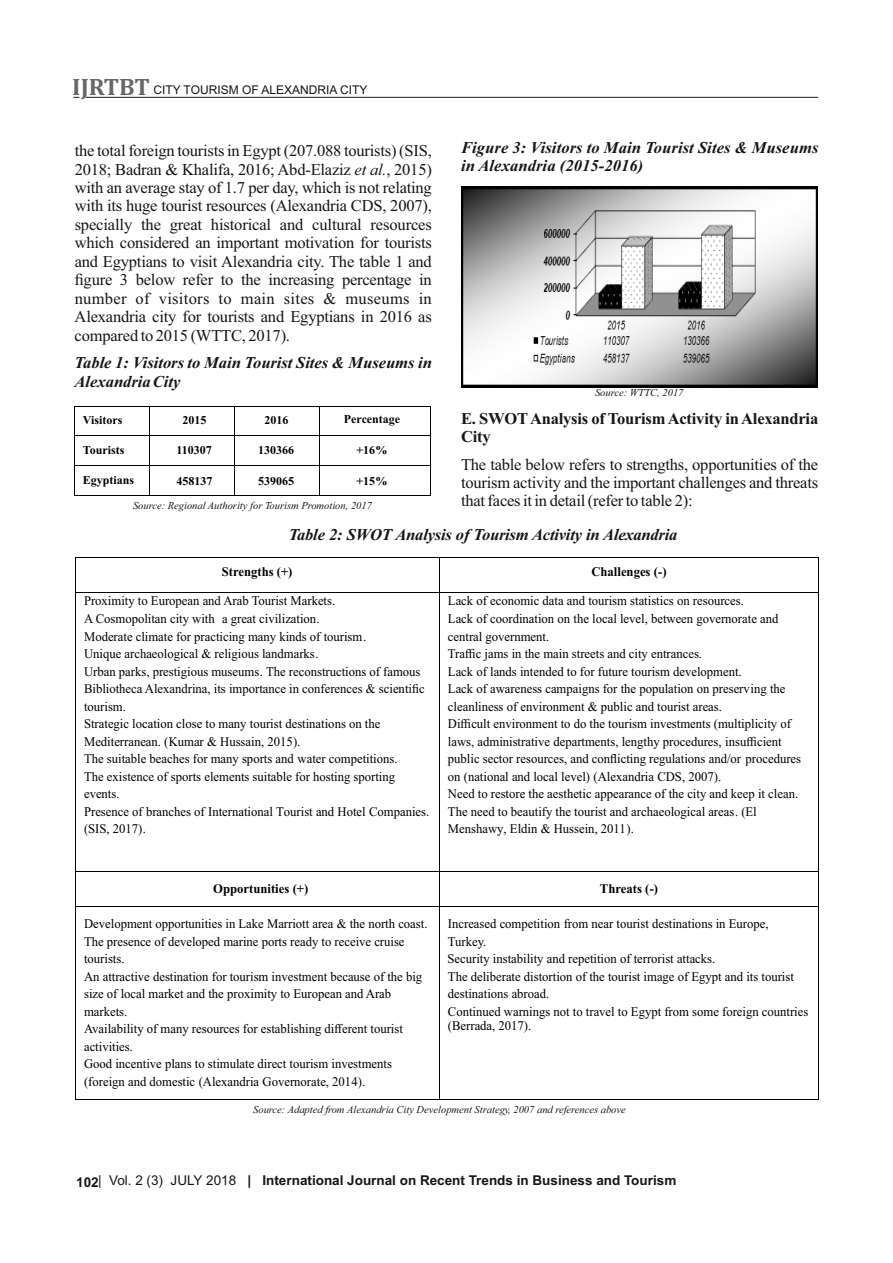
<style>
.page{position:relative;width:893px;height:1263px;background:#fff}
.page>*{position:absolute;margin:0;border:0;box-sizing:border-box;transform-origin:0 0}
.t1{font:16.5px/18.5px "Times New Roman";letter-spacing:-.015em;color:#151616;text-align:justify}
.t2{font:italic 700 16.5px/18.5px "Times New Roman";color:#151616}
.t3{font:700 16.5px/18.3px "Times New Roman";letter-spacing:-.015em;color:#151616}
.t4{font:700 13.5px "Arial";color:#151616}
.t5{font:13.2px/17.5px "Times New Roman";color:#000;scale:.96 1}
.t6{font:700 13.2px "Times New Roman";color:#000;scale:.96 1}
.t7{font:700 12px "Times New Roman";color:#000}
.t8{font:12px "Arial";color:#151616}
.t9{font:italic 10.5px "Times New Roman";color:#151616}
.s1{font-family:"Cambria";font-weight:700;font-size:24px;color:#686868}
.s2{font-style:italic}
.s3{font-weight:400}
</style>
<div class="page">
<hr style="left:86px;top:97px;width:732px;height:1px;background:#231f20">
<hr style="left:75px;top:406px;width:98px;height:1px;background:#000">
<hr style="left:150px;top:406px;width:106px;height:1px;background:#000">
<hr style="left:235px;top:406px;width:95px;height:1px;background:#000">
<hr style="left:320px;top:406px;width:111px;height:1px;background:#000">
<hr style="left:75px;top:435px;width:98px;height:1px;background:#000">
<hr style="left:150px;top:435px;width:106px;height:1px;background:#000">
<hr style="left:235px;top:435px;width:95px;height:1px;background:#000">
<hr style="left:320px;top:435px;width:111px;height:1px;background:#000">
<hr style="left:75px;top:465px;width:98px;height:1px;background:#000">
<hr style="left:150px;top:465px;width:106px;height:1px;background:#000">
<hr style="left:235px;top:465px;width:95px;height:1px;background:#000">
<hr style="left:320px;top:465px;width:111px;height:1px;background:#000">
<svg style="left:74px;top:406px;width:1px;height:90px"></svg>
<hr style="left:75px;top:495px;width:98px;height:1px;background:#000">
<hr style="left:150px;top:495px;width:106px;height:1px;background:#000">
<hr style="left:235px;top:495px;width:95px;height:1px;background:#000">
<hr style="left:320px;top:495px;width:111px;height:1px;background:#000">
<svg style="left:430px;top:407px;width:1px;height:88px"></svg>
<img style="left:461px;top:186px;width:357px;height:202px">
<hr style="left:439px;top:557px;width:1px;height:35px;background:#000">
<hr style="left:75px;top:592px;width:364px;height:1px;background:#000">
<hr style="left:75px;top:557px;width:743px;height:1px;background:#000">
<hr style="left:440px;top:592px;width:379px;height:1px;background:#000">
<hr style="left:75px;top:557px;width:1px;height:525px;background:#000">
<hr style="left:439px;top:593px;width:1px;height:489px;background:#000">
<hr style="left:818px;top:557px;width:1px;height:525px;background:#000">
<hr style="left:76px;top:871px;width:363px;height:1px;background:#000">
<hr style="left:440px;top:871px;width:378px;height:1px;background:#000">
<hr style="left:76px;top:906px;width:363px;height:1px;background:#000">
<hr style="left:440px;top:906px;width:378px;height:1px;background:#000">
<hr style="left:75px;top:907px;width:1px;height:192px;background:#000">
<hr style="left:76px;top:1099px;width:363px;height:1px;background:#000">
<hr style="left:439px;top:907px;width:1px;height:192px;background:#000">
<hr style="left:440px;top:1099px;width:378px;height:1px;background:#000">
<hr style="left:818px;top:907px;width:1px;height:192px;background:#000">
<p class="t8" style="left:72px;top:85px;width:297px"><span class="s1">IJRTBT</span> CITY TOURISM OF ALEXANDRIA CITY</p>
<p class="t1" style="left:75px;top:143px;width:359px">the total foreign tourists in Egypt (207.088 tourists) (SIS, 2018; Badran &amp; Khalifa, 2016; Abd-Elaziz <span class="s2">et al.</span>, 2015) with an average stay of 1.7 per day, which is not relating with its huge tourist resources (Alexandria CDS, 2007), specially the great historical and cultural resources which considered an important motivation for tourists and Egyptians to visit Alexandria city. The table 1 and figure 3 below refer to the increasing percentage in number of visitors to main sites &amp; museums in Alexandria city for tourists and Egyptians in 2016 as compared to 2015 (WTTC, 2017).</p>
<p class="t2" style="left:75px;top:355px;width:359px">Table 1: Visitors to Main Tourist Sites &amp; Museums in<br>Alexandria City</p>
<p class="t7" style="left:83px;top:416px;width:41px">Visitors</p>
<p class="t7" style="left:182px;top:416px;width:25px">2015</p>
<p class="t7" style="left:264px;top:416px;width:25px">2016</p>
<p class="t7" style="left:344px;top:415px;width:58px">Percentage</p>
<p class="t7" style="left:83px;top:446px;width:43px">Tourists</p>
<p class="t7" style="left:177px;top:446px;width:37px">110307</p>
<p class="t7" style="left:258px;top:446px;width:37px">130366</p>
<p class="t7" style="left:356px;top:446px;width:32px">+16%</p>
<p class="t7" style="left:83px;top:476px;width:53px">Egyptians</p>
<p class="t7" style="left:177px;top:477px;width:37px">458137</p>
<p class="t7" style="left:258px;top:477px;width:37px">539065</p>
<p class="t7" style="left:356px;top:477px;width:32px">+15%</p>
<p class="t9" style="left:133px;top:501px;width:241px">Source: Regional Authority for Tourism Promotion, 2017</p>
<p class="t2" style="left:461px;top:140px;width:359px">Figure 3: Visitors to Main Tourist Sites &amp; Museums in Alexandria (2015-2016)</p>
<p class="t9" style="left:595px;top:389px;width:90px">Source: WTTC, 2017</p>
<p class="t3" style="left:461px;top:411px;width:359px">E. SWOT Analysis of Tourism Activity in Alexandria<br>City</p>
<p class="t1" style="left:461px;top:456px;width:359px">The table below refers to strengths, opportunities of the tourism activity and the important challenges and threats that faces it in detail (refer to table 2):</p>
<p class="t2" style="left:289px;top:527px;width:390px">Table 2: SWOT Analysis of Tourism Activity in Alexandria</p>
<p class="t6" style="left:222px;top:566px;width:75px">Strengths (+)</p>
<p class="t6" style="left:591px;top:566px;width:80px">Challenges (-)</p>
<p class="t5" style="left:84px;top:593px;width:361px">Proximity to European and Arab Tourist Markets.<br>A Cosmopolitan city with a great civilization.<br>Moderate climate for practicing many kinds of tourism.<br>Unique archaeological &amp; religious landmarks.<br>Urban parks, prestigious museums. The reconstructions of famous Bibliotheca Alexandrina, its importance in conferences &amp; scientific tourism.<br>Strategic location close to many tourist destinations on the Mediterranean. (Kumar &amp; Hussain, 2015).<br>The suitable beaches for many sports and water competitions.<br>The existence of sports elements suitable for hosting sporting events.<br>Presence of branches of International Tourist and Hotel Companies. (SIS, 2017).</p>
<p class="t5" style="left:448px;top:593px;width:369px">Lack of economic data and tourism statistics on resources.<br>Lack of coordination on the local level, between governorate and central government.<br>Traffic jams in the main streets and city entrances.<br>Lack of lands intended to for future tourism development.<br>Lack of awareness campaigns for the population on preserving the cleanliness of environment &amp; public and tourist areas.<br>Difficult environment to do the tourism investments (multiplicity of laws, administrative departments, lengthy procedures, insufficient public sector resources, and conflicting regulations and/or procedures on (national and local level) (Alexandria CDS, 2007).<br>Need to restore the aesthetic appearance of the city and keep it clean.<br>The need to beautify the tourist and archaeological areas. (El Menshawy, Eldin &amp; Hussein, 2011).</p>
<p class="t6" style="left:213px;top:884px;width:100px">Opportunities (+)</p>
<p class="t6" style="left:600px;top:884px;width:62px">Threats (-)</p>
<p class="t5" style="left:84px;top:916px;width:359px">Development opportunities in Lake Marriott area &amp; the north coast.<br>The presence of developed marine ports ready to receive cruise tourists.<br>An attractive destination for tourism investment because of the big size of local market and the proximity to European and Arab markets.<br>Availability of many resources for establishing different tourist activities.<br>Good incentive plans to stimulate direct tourism investments (foreign and domestic (Alexandria Governorate, 2014).</p>
<p class="t5" style="left:448px;top:916px;width:377px">Increased competition from near tourist destinations in Europe, Turkey.<br>Security instability and repetition of terrorist attacks.<br>The deliberate distortion of the tourist image of Egypt and its tourist destinations abroad.<br>Continued warnings not to travel to Egypt from some foreign countries</p>
<p class="t5" style="left:448px;top:1018px;width:88px">(Berrada, 2017).</p>
<p class="t9" style="left:253px;top:1105px;width:374px">Source: Adapted from Alexandria City Development Strategy, 2007 and references above</p>
<p class="t4" style="left:76px;top:1175px;width:601px">102<span class="s3">| Vol. 2 (3) JULY 2018</span> | International Journal on Recent Trends in Business and Tourism</p>
</div>
